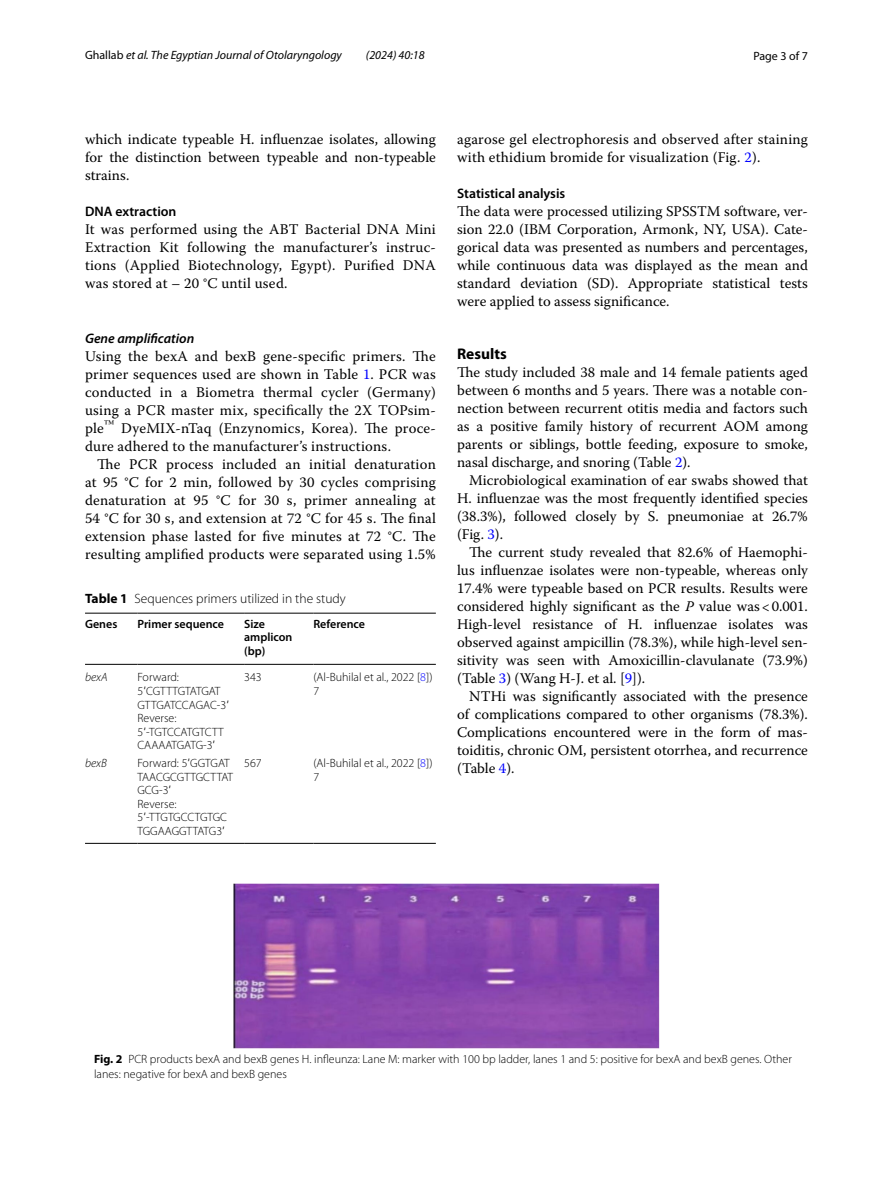
<style>
.page{position:relative;width:893px;height:1187px;background:#fff}
.page>*{position:absolute;margin:0;border:0;box-sizing:border-box;transform-origin:0 0}
.t1{font:700 15.45px "Myriad Pro";color:#000}
.t2{font:14.7px/18px "Warnock Pro";letter-spacing:.005em;color:#000;text-align:justify}
.t3{font:600 13.8px "Myriad Pro";color:#000}
.t4{font:italic 600 13.8px "Myriad Pro";color:#000}
.t5{font:300 13.5px "Myriad Pro";color:#000}
.t6{font:300 12px/13.5px "Myriad Pro";color:#000}
.t7{font:italic 12px "Myriad Pro";color:#000}
.t8{font:600 12px/13.5px "Myriad Pro";color:#000}
.t9{font:12px "Myriad Pro";color:#000}
.t10{font:italic 300 12px "Myriad Pro";color:#000}
.s1{font-style:normal}
.s2{color:#00f}
.s3{font-weight:700}
.s4{font-family:"Segoe UI";font-weight:400}
.s5{font-style:italic}
</style>
<div class="page">
<hr style="left:85px;top:613px;width:52px;height:1px;background:#000">
<hr style="left:85px;top:664px;width:52px;height:1px;background:#000">
<hr style="left:137px;top:613px;width:107px;height:1px;background:#000">
<hr style="left:137px;top:664px;width:107px;height:1px;background:#000">
<hr style="left:244px;top:613px;width:69px;height:1px;background:#000">
<hr style="left:244px;top:664px;width:69px;height:1px;background:#000">
<hr style="left:313px;top:613px;width:123px;height:1px;background:#000">
<hr style="left:313px;top:664px;width:123px;height:1px;background:#000">
<hr style="left:85px;top:843px;width:52px;height:1px;background:#000">
<hr style="left:137px;top:843px;width:107px;height:1px;background:#000">
<hr style="left:244px;top:843px;width:69px;height:1px;background:#000">
<hr style="left:313px;top:843px;width:123px;height:1px;background:#000">
<img style="left:234px;top:883px;width:425px;height:165px">
<p class="t7" style="left:85px;top:48px;width:258px"><span class="s1">Ghallab</span> et al. The Egyptian Journal of Otolaryngology</p>
<p class="t7" style="left:366px;top:48px;width:60px">(2024) 40:18</p>
<p class="t9" style="left:753px;top:48px;width:56px">Page 3 of 7</p>
<p class="t2" style="left:85px;top:130px;width:352px">which indicate typeable H. influenzae isolates, allowing for the distinction between typeable and non-typeable strains.</p>
<p class="t3" style="left:85px;top:202px;width:93px">DNA extraction</p>
<p class="t2" style="left:85px;top:220px;width:352px">It was performed using the ABT Bacterial DNA Mini Extraction Kit following the manufacturer’s instruc&shy;tions (Applied Biotechnology, Egypt). Purified DNA was stored at – 20 °C until used.</p>
<p class="t4" style="left:85px;top:329px;width:111px">Gene amplification</p>
<p class="t2" style="left:85px;top:346px;width:352px">Using the bexA and bexB gene-specific primers. The primer sequences used are shown in Table <span class="s2">1</span>. PCR was conducted in a Biometra thermal cycler (Germany) using a PCR master mix, specifically the 2X TOPsim&shy;ple<sup>™</sup> DyeMIX-nTaq (Enzynomics, Korea). The proce&shy;dure adhered to the manufacturer’s instructions.</p>
<p class="t2" style="left:85px;top:454px;width:352px;text-indent:12px">The PCR process included an initial denaturation at 95 °C for 2 min, followed by 30 cycles comprising denaturation at 95 °C for 30 s, primer annealing at 54 °C for 30 s, and extension at 72 °C for 45 s. The final extension phase lasted for five minutes at 72 °C. The resulting amplified products were separated using 1.5%</p>
<p class="t5" style="left:85px;top:591px;width:262px"><span class="s3">Table 1</span> Sequences primers utilized in the study</p>
<p class="t8" style="left:85px;top:616px;width:34px">Genes</p>
<p class="t8" style="left:137px;top:616px;width:88px">Primer sequence</p>
<p class="t8" style="left:244px;top:616px;width:50px">Size amplicon (bp)</p>
<p class="t8" style="left:313px;top:616px;width:53px">Reference</p>
<p class="t10" style="left:85px;top:671px;width:24px">bexA</p>
<p class="t6" style="left:137px;top:671px;width:93px">Forward:<br>5<span class="s4">ʹ</span>CGTTTGTATGAT<br>GTTGATCCAGAC-3<span class="s4">ʹ<br></span>Reverse:<br>5<span class="s4">ʹ</span>-TGTCCATGTCTT<br>CAAAATGATG-3<span class="s4">ʹ</span></p>
<p class="t6" style="left:244px;top:671px;width:19px">343</p>
<p class="t6" style="left:313px;top:671px;width:121px">(Al-Buhilal et al., 2022 [<span class="s2">8</span>])<br>7</p>
<p class="t10" style="left:85px;top:756px;width:23px">bexB</p>
<p class="t6" style="left:137px;top:756px;width:97px">Forward: 5<span class="s4">ʹ</span>GGTGAT<br>TAACGCGTTGCTTAT<br>GCG-3<span class="s4">ʹ<br></span>Reverse:<br>5<span class="s4">ʹ</span>-TTGTGCCTGTGC<br>TGGAAGGTTATG3<span class="s4">ʹ</span></p>
<p class="t6" style="left:244px;top:756px;width:19px">567</p>
<p class="t6" style="left:313px;top:756px;width:121px">(Al-Buhilal et al., 2022 [<span class="s2">8</span>])<br>7</p>
<p class="t2" style="left:457px;top:130px;width:352px">agarose gel electrophoresis and observed after staining with ethidium bromide for visualization (Fig. <span class="s2">2</span>).</p>
<p class="t3" style="left:457px;top:184px;width:110px">Statistical analysis</p>
<p class="t2" style="left:457px;top:202px;width:352px">The data were processed utilizing SPSSTM software, ver&shy;sion 22.0 (IBM Corporation, Armonk, NY, USA). Cate&shy;gorical data was presented as numbers and percentages, while continuous data was displayed as the mean and standard deviation (SD). Appropriate statistical tests were applied to assess significance.</p>
<p class="t1" style="left:457px;top:343px;width:51px">Results</p>
<p class="t2" style="left:457px;top:363px;width:352px">The study included 38 male and 14 female patients aged between 6 months and 5 years. There was a notable con&shy;nection between recurrent otitis media and factors such as a positive family history of recurrent AOM among parents or siblings, bottle feeding, exposure to smoke, nasal discharge, and snoring (Table <span class="s2">2</span>).</p>
<p class="t2" style="left:457px;top:471px;width:352px;text-indent:12px">Microbiological examination of ear swabs showed that H. influenzae was the most frequently identified species (38.3%), followed closely by S. pneumoniae at 26.7% (Fig. <span class="s2">3</span>).</p>
<p class="t2" style="left:457px;top:543px;width:352px;text-indent:12px">The current study revealed that 82.6% of Haemophi&shy;lus influenzae isolates were non-typeable, whereas only 17.4% were typeable based on PCR results. Results were considered highly significant as the <span class="s5">P</span> value was&lt;0.001.<br>High-level resistance of H. influenzae isolates was observed against ampicillin (78.3%), while high-level sen&shy;sitivity was seen with Amoxicillin-clavulanate (73.9%) (Table <span class="s2">3</span>) (Wang H-J. et al. [<span class="s2">9</span>]).</p>
<p class="t2" style="left:457px;top:687px;width:352px;text-indent:12px">NTHi was significantly associated with the presence of complications compared to other organisms (78.3%).<br>Complications encountered were in the form of mas&shy;toiditis, chronic OM, persistent otorrhea, and recurrence (Table <span class="s2">4</span>).</p>
<p class="t6" style="left:94px;top:1051px;width:699px;line-height:15px"><span class="s3">Fig. 2</span> PCR products bexA and bexB genes H. infleunza: Lane M: marker with 100 bp ladder, lanes 1 and 5: positive for bexA and bexB genes. Other lanes: negative for bexA and bexB genes</p>
</div>
